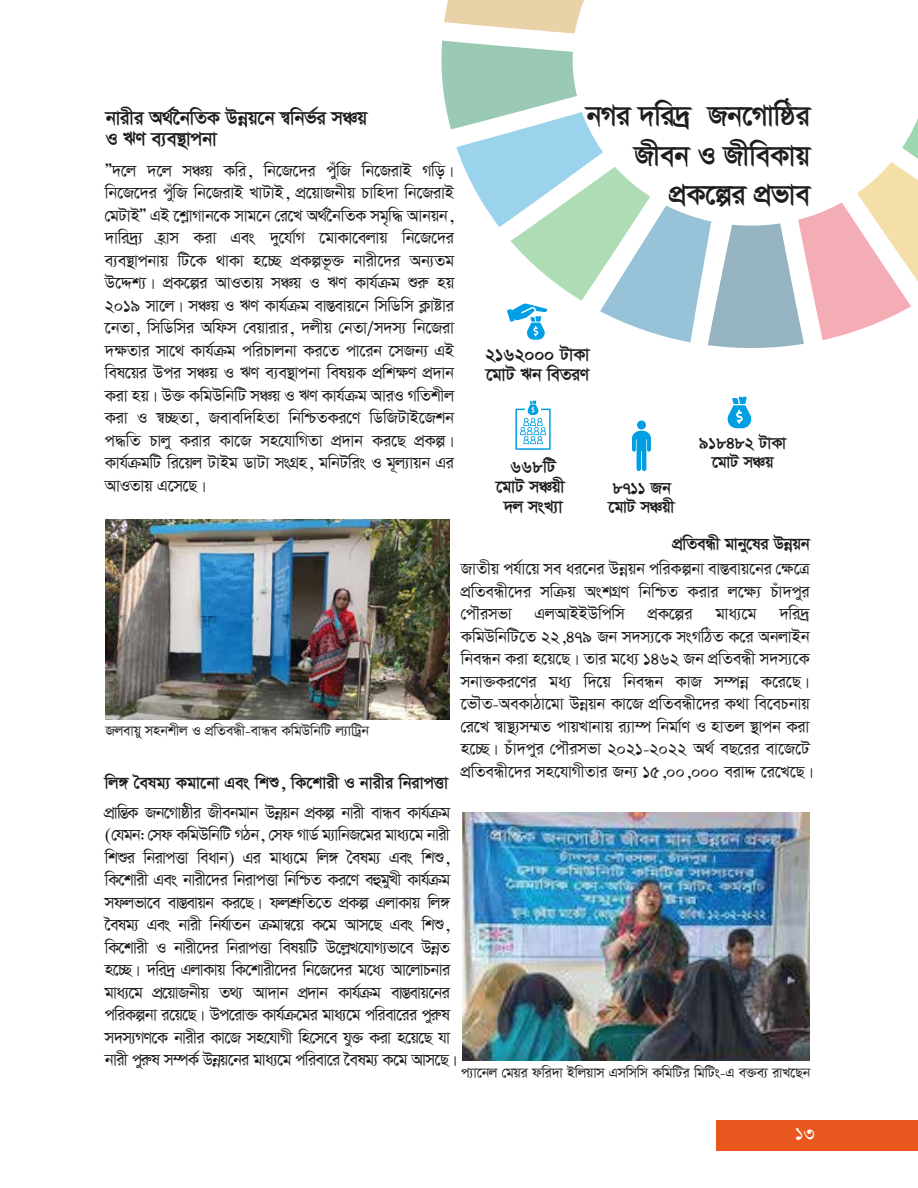
<style>
.page{position:relative;width:918px;height:1188px;background:#fff}
.page>*{position:absolute;margin:0;border:0;box-sizing:border-box;transform-origin:0 0}
.t1{font:700 33px/39.6px "Sutonny MJ";color:#1d1d1b;text-align:right}
.t2{font:700 22.5px/21px "Sutonny MJ";color:#1d1d1b}
.t3{font:21px "Sutonny MJ";color:#fdfdfd}
.t4{font:700 20.55px/20.5px "Sutonny MJ";color:#1d1d1b}
.t5{font:700 19.95px/20px "Sutonny MJ";color:#1d1d1b;text-align:center}
.t6{font:19.5px/22.5px "Sutonny MJ";letter-spacing:-.03em;color:#1d1d1b}
.t7{font:19.5px/22.5px "Sutonny MJ";letter-spacing:-.005em;color:#1d1d1b}
.t8{font:700 19.5px "Sutonny MJ";letter-spacing:.01em;color:#1d1d1b}
.t9{font:700 19.2px/19.2px "Sutonny MJ";color:#1d1d1b}
.t10{font:700 19.05px/19px "Sutonny MJ";color:#1d1d1b;text-align:center}
.t11{font:16.5px "Sutonny MJ";color:#1d1d1b}
</style>
<div class="page">
<div style="left:717px;top:1120px;width:201px;height:31px;background:#ea571e"></div>
<svg style="left:444px;top:0;width:140px;height:34px"></svg>
<svg style="left:727px;top:397px;width:25px;height:31px"></svg>
<svg style="left:442px;top:41px;width:476px;height:307px"></svg>
<svg style="left:515px;top:401px;width:36px;height:49px"></svg>
<div style="left:637px;top:421px;width:9px;height:8px;background:#009fe3;border-radius:50%"></div>
<svg style="left:632px;top:431px;width:19px;height:40px"></svg>
<img style="left:462px;top:812px;width:348px;height:248px">
<img style="left:106px;top:519px;width:344px;height:200px">
<h1 class="t1" style="left:586px;top:98px;width:225px">BMI `WI`ªRB‡MVWÔI<br>RXEB I RXWEKVQ<br>CÖK‡ÍI CÖFVE</h1>
<p class="t2" style="left:106px;top:108px;width:263px">BVIXI A_©‰BWZK DBŒQ‡B ¯^WBF©I MÂQ<br>I FY E¨E¯’VCBV</p>
<p class="t6" style="left:105px;top:160px;width:351px;text-align:justify">Ó`‡J `‡J MÂQ KWI, WB‡R‡`I CYUWR WB‡RIVB MWO| WB‡R‡`I CYUWR WB‡RIVB LVUVB, CÖ‡QVRBXQ PVWN`V WB‡RIVB †GUVBÕÕ GB ‡KØVMVB‡K MVG‡B †I‡L A_©‰BWZK MG„W× AVBQB, `VWI`ª¨ N«VM KIV GES `Y‡HV©M ‡GVKV‡EJVQ WB‡R‡`I E¨E¯’VCBVQ WU‡K _VKV N‡”Q CÖKÍF‚³ BVIX‡`I AB¨ZG D‡ÏK¨| CÖK‡ÍI AVIZVQ MÂQ I FY KVH©ΜG ÏIÆ NQ 2019 MV‡J| MÂQ I FY KVH©ΜG EV¯ÍEVQ‡B WMWWWM K¬VÓVI ‡BZV, WMWWWMI AWDM †EQVIVI, `JXQ †BZV/M`M¨ WB‡RIV `¶ZVI MV‡_ KVH©ΜG CWIPVJBV KI‡Z CV‡IB ‡MRB¨ GB WEL‡QI DCI MÂQ I FY E¨E¯’VCBV WELQK CÖWK¶Y CÖ`VB KIV NQ| D³ KWGDWBWU MÂQ I FY KVH©ΜG AVII MWZKXJ KIV I ¯^”QZV, REVEW`WNZV WBWÐZKI‡Y WWWRUVB‡RKB C×WZ PVJY KIVI KV‡R MN‡HVWMZV CÖ`VB KI‡Q CÖKÍ| KVH©ΜGWU WI‡QJ UVBG WVUV MSMÖN, GWBUWIS I G~J¨VQB GI AVIZVQ G‡M‡Q|</p>
<p class="t4" style="left:486px;top:345px;width:105px">2162000 UVKV ‡GVU FB WEZIY</p>
<p class="t10" style="left:699px;top:434px;width:88px">918482 UVKV ‡GVU MÂQ</p>
<p class="t5" style="left:496px;top:458px;width:70px">668WU ‡GVU MÂQX `J MSL¨V</p>
<p class="t9" style="left:609px;top:479px;width:67px">8711 RB ‡GVU MÂQX</p>
<p class="t8" style="left:673px;top:533px;width:138px">CÖWZEÜX GVBY‡LI DBŒQB</p>
<p class="t7" style="left:461px;top:559px;width:360px">RVZXQ CH©V‡Q ME AI‡BI DBŒQB CWIKÍBV EV¯ÍEVQ‡BI †Ÿ‡Î CÖWZEÜX‡`I MWΜQ ASKMÖY WBWÐZ KIVI J‡Ÿ¨ PUV`CYI †CŠIMFV GJAVBBDWCWM CÖK‡ÍI GVA¨‡G `WI`ª KWGDWBWU‡Z 22,479 RB M`M¨‡K MSMWVZ K‡I ABJVBB WBEÜB KIV N‡Q‡Q| ZVI G‡A¨ 1462 RB CÖWZEÜX M`M¨‡K MBV³KI‡YI GA¨ W`‡Q WBEÜB KVR M¤ÚBŒ K‡I‡Q| ‡FŠZ-AEKVVV‡GV DBŒQB KV‡R CÖWZEÜX‡`I K_V WE‡EPBVQ †I‡L ¯^V¯’¨M¤§Z CVQLVBVQ I¨V¤Ú WBGV©Y I NVZJ ¯’VCB KIV N‡”Q| PUV`CYI †CŠIMFV 2021-2022 A_©EQ‡II EV‡R‡U CÖWZEÜX‡`I MN‡HVMXZVI RB¨ 15,00,000 EIVÏ ‡I‡L‡Q|</p>
<p class="t11" style="left:106px;top:722px;width:267px">RJEVQYMNBKXJ I CÖWZEÜX-EVÜE KWGDWBWU J¨VWUªB</p>
<p class="t8" style="left:105px;top:772px;width:345px">WJ½ ˆELG¨ KGV‡BV GES WKÏ, WK‡KVIX I BVIXI WBIVCËV</p>
<p class="t6" style="left:105px;top:802px;width:354px">CÖVWŠÍK RB‡MVÔXI RXEBGVB DBŒQB CÖKÍ BVIX EVÜE KVH©ΜG (†HGB: †MD KWGDWBWU MVB, †MD MVW©G¨VWBR‡GI GVA¨‡G BVIX WKÏI WBIVCËV WEAVB) GI GVA¨‡G WJ½ ˆELG¨ GES WKÏ, WK‡KVIX GES BVIX‡`I WBIVCËV WBWÐZ KI‡Y EÛGYLX KVH©ΜG MDJFV‡E EV¯ÍEVQB KI‡Q| DJKÖÆWZ‡Z CÖKÍ GJVKVQ WJ½ ‰ELG¨ GES BVIX WBH©VZB ΜGVŠ^‡Q K‡G AVM‡Q GES WKÏ, WK‡KVIX I BVIX‡`I WBIVCËV WELQWU D‡JØL‡HVM¨FV‡E DBŒZ N‡”Q| `WI`ªGJVKVQ WK‡KVIX‡`I WB‡R‡`I G‡A¨ AV‡JVPBVI GVA¨‡G CÖ‡QVRBXQ Z_¨ AV`VB CÖ`VB KVH©ΜG EV¯ÍEVQ‡BI CWIKÍBV I‡Q‡Q| DC‡IV³ KVH©Μ‡GI GVA¨‡G CWIEV‡II CYIÆL M`M¨MY‡K BVIXI KV‡R MN‡HVMX WN‡M‡E HY³ KIV N‡Q‡Q HV BVIX CYIÆL M¤ÚK©DBŒQ‡BI GVA¨‡G CWIEV‡I ‰ELG¨ K‡G AVM‡Q|</p>
<p class="t11" style="left:461px;top:1064px;width:351px">C¨V‡BJ †GQI DWI`V BWJQVM GMWMWM KWGWUI WGWUS-G E³E¨ IVL‡QB</p>
<p class="t3" style="left:795px;top:1122px;width:21px">13</p>
</div>
